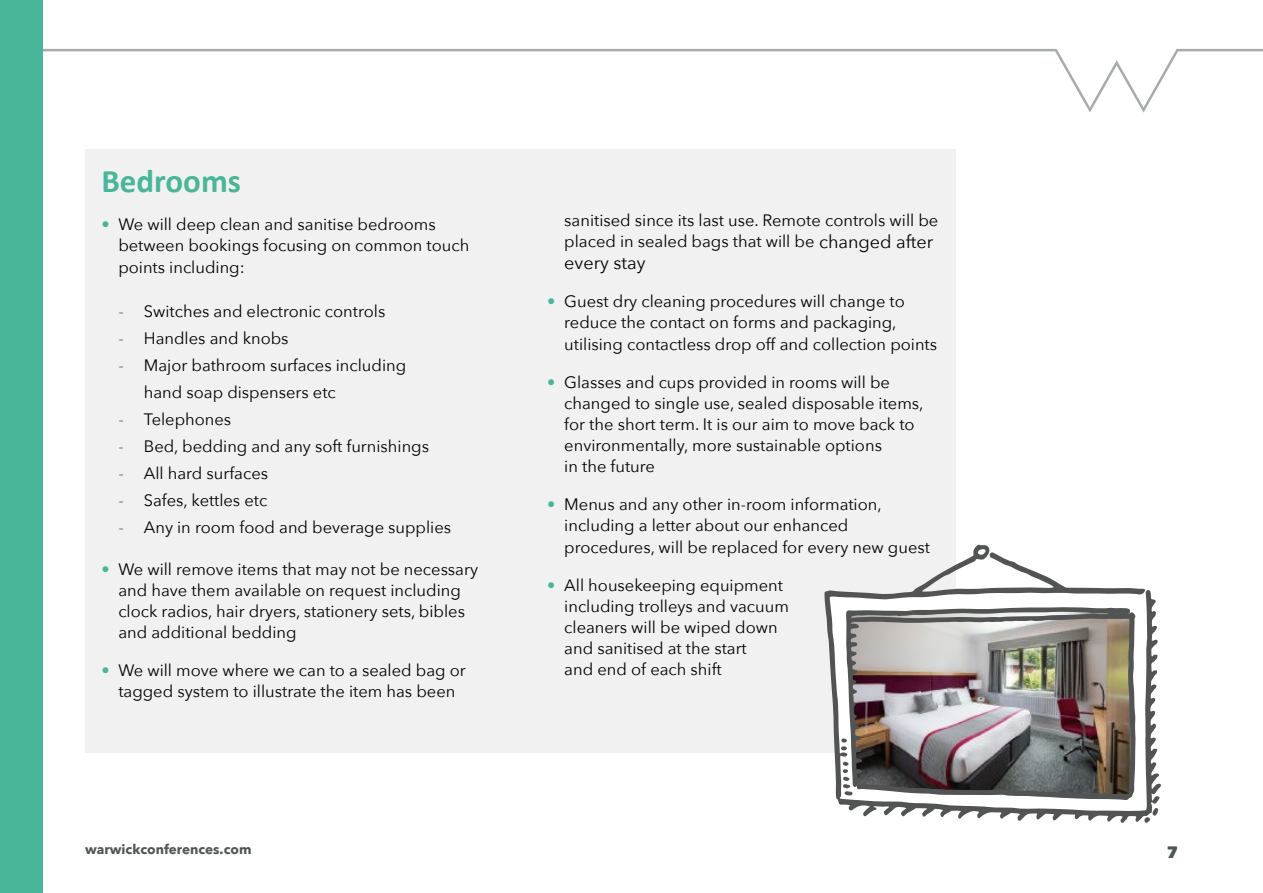
<style>
.page{position:relative;width:1263px;height:893px;background:#fff}
.page>*{position:absolute;margin:0;border:0;box-sizing:border-box;transform-origin:0 0}
.t1{font:700 33px "Calibri";color:#49b69a}
.t2{font:18px "Avenir Next";color:#000}
.t3{font:16.5px/21.1px "Avenir Next";color:#000}
.t4{font:800 16.5px "Avenir Next";color:#4f5757}
.t5{font:700 13.5px "Avenir Next";color:#4f5757}
.s1{color:#49b69a}
.s2{color:#4f5757}
.s3{font-size:18px}
</style>
<div class="page">
<svg style="left:43px;top:49px;width:1220px;height:64px"></svg>
<div style="left:85px;top:149px;width:870px;height:604px;background:#f1f1f2"></div>
<div style="left:0;top:0;width:43px;height:893px;background:#49b69a"></div>
<svg style="left:828px;top:545px;width:333px;height:278px"></svg>
<img style="left:846px;top:607px;width:290px;height:193px">
<svg style="left:1144px;top:808px;width:14px;height:15px"></svg>
<img style="left:824px;top:591px;width:192px;height:205px">
<h1 class="t1" style="left:101px;top:158px;width:141px">Bedrooms</h1>
<p class="t3" style="left:118px;top:213px;width:352px;text-indent:-17px"><span class="s1">•</span> We will deep clean and sanitise bedrooms between bookings focusing on common touch points including:</p>
<p class="t3" style="left:118px;top:300px;width:268px"><span class="s2">-</span> Switches and electronic controls</p>
<p class="t3" style="left:118px;top:327px;width:172px"><span class="s2">-</span> Handles and knobs</p>
<p class="t3" style="left:144px;top:351px;width:264px;line-height:27px;text-indent:-26px"><span class="s2">-</span> Major bathroom surfaces including hand soap dispensers etc</p>
<p class="t3" style="left:118px;top:408px;width:114px"><span class="s2">-</span> Telephones</p>
<p class="t3" style="left:118px;top:435px;width:312px"><span class="s2">-</span> Bed, bedding and any soft furnishings</p>
<p class="t3" style="left:118px;top:462px;width:151px"><span class="s2">-</span> All hard surfaces</p>
<p class="t3" style="left:118px;top:489px;width:150px"><span class="s2">-</span> Safes, kettles etc</p>
<p class="t3" style="left:118px;top:516px;width:334px"><span class="s2">-</span> Any in room food and beverage supplies</p>
<p class="t3" style="left:118px;top:558px;width:361px;text-indent:-17px"><span class="s1">•</span> We will remove items that may not be necessary and have them available on request including clock radios, hair dryers, stationery sets, bibles and additional bedding</p>
<p class="t3" style="left:101px;top:659px;width:366px;text-align:center"><span class="s1">•</span> We will move where we can to a sealed bag or tagged system to illustrate the item has been</p>
<p class="t3" style="left:564px;top:209px;width:376px;line-height:21.6px">sanitised since its last use. Remote controls will be placed in sealed bags that will be <span class="s3">changed after</span></p>
<p class="t2" style="left:564px;top:248px;width:83px">every stay</p>
<p class="t3" style="left:564px;top:290px;width:374px;text-indent:-17px"><span class="s1">•</span> Guest dry cleaning procedures will change to reduce the contact on forms and packaging, utilising contactless drop off and collection points</p>
<p class="t3" style="left:564px;top:371px;width:361px;text-indent:-17px"><span class="s1">•</span> Glasses and cups provided in rooms will be changed to single use, sealed disposable items, for the short term. It is our aim to move back to environmentally, more sustainable options<br>in the future</p>
<p class="t3" style="left:564px;top:493px;width:367px;text-indent:-17px"><span class="s1">•</span> Menus and any other in-room information, including a letter about our enhanced procedures, will be replaced for every new guest</p>
<p class="t3" style="left:564px;top:574px;width:226px;text-indent:-17px"><span class="s1">•</span> All housekeeping equipment including trolleys and vacuum cleaners will be wiped down and sanitised at the start<br>and end of each shift</p>
<p class="t5" style="left:85px;top:838px;width:168px">warwickconferences.com</p>
<p class="t4" style="left:1166px;top:842px;width:13px">7</p>
</div>
